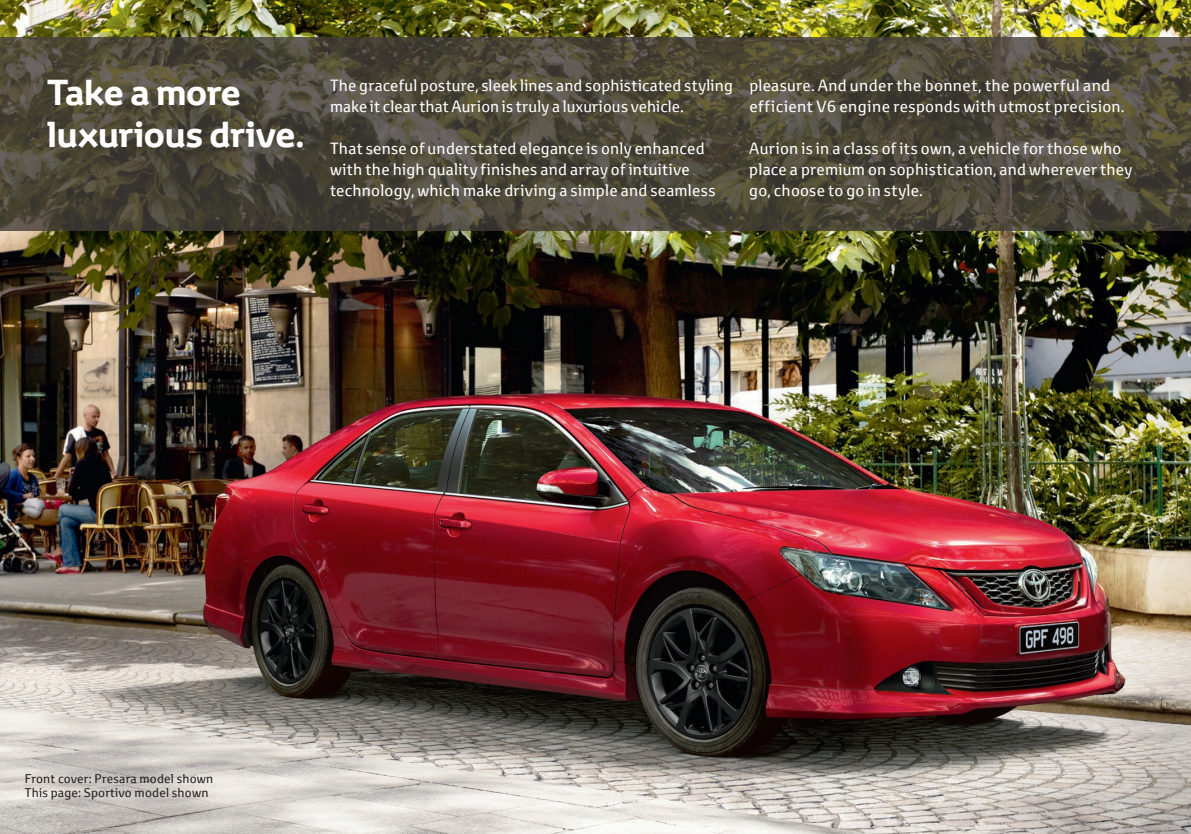
<style>
.page{position:relative;width:1191px;height:834px;background:#fff}
.page>*{position:absolute;margin:0;border:0;box-sizing:border-box;transform-origin:0 0}
.t1{font:700 35px/42px "Toyota Display";letter-spacing:-.01em;color:#fff}
.t2{font:15.75px/21px "Toyota Text";letter-spacing:.015em;color:#fff}
.t3{font:12.25px/14px "Toyota Text";letter-spacing:.015em;color:#231f20}
</style>
<div class="page">
<img style="left:0;top:0;width:1191px;height:833px">
<svg style="left:0;top:37px;width:1191px;height:194px;background:#4d483a"></svg>
<h1 class="t1" style="left:47px;top:71px;width:259px">Take a more luxurious drive.</h1>
<p class="t2" style="left:330px;top:75px;width:404px">The graceful posture, sleek lines and sophisticated styling make it clear that Aurion is truly a luxurious vehicle.</p>
<p class="t2" style="left:330px;top:138px;width:387px">That sense of understated elegance is only enhanced with the high quality finishes and array of intuitive technology, which make driving a simple and seamless</p>
<p class="t2" style="left:749px;top:75px;width:377px">pleasure. And under the bonnet, the powerful and efficient V6 engine responds with utmost precision.</p>
<p class="t2" style="left:749px;top:138px;width:384px">Aurion is in a class of its own, a vehicle for those who place a premium on sophistication, and wherever they go, choose to go in style.</p>
<p class="t3" style="left:25px;top:771px;width:190px">Front cover: Presara model shown<br>This page: Sportivo model shown</p>
</div>
